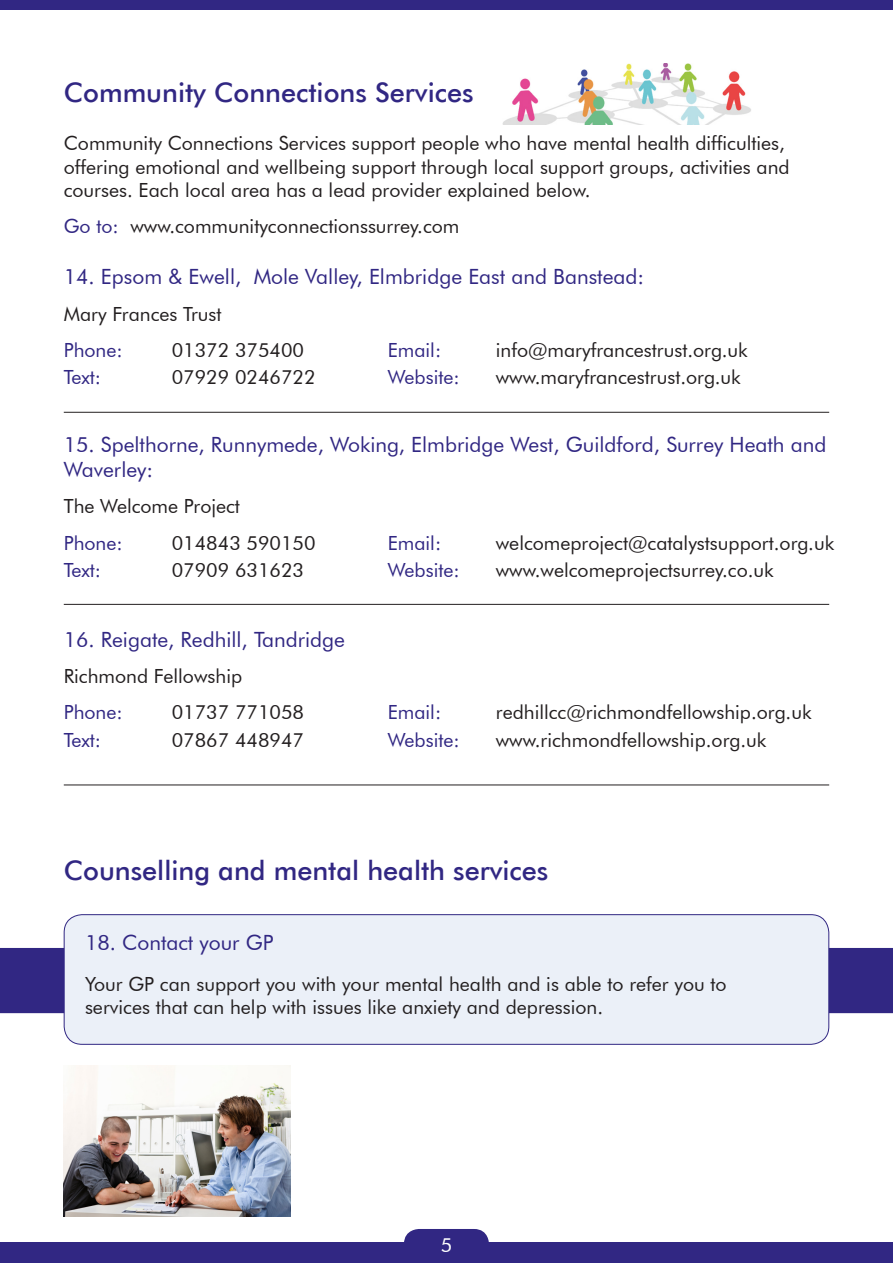
<style>
.page{position:relative;width:893px;height:1263px;background:#fff}
.page>*{position:absolute;margin:0;border:0;box-sizing:border-box;transform-origin:0 0}
.t1{font:500 27px "Futura BT";color:#312783}
.t2{font:21px/25.2px "Futura BT";color:#312783}
.t3{font:19.5px/23.4px "Futura BT";color:#231f20}
.t4{font:19.5px "Futura BT";color:#312783}
.t5{font:19.5px "Futura BT";color:#fff}
.s1{color:#312783}
</style>
<div class="page">
<div style="left:0;top:0;width:893px;height:10px;background:#312783"></div>
<div style="left:0;top:1242px;width:893px;height:21px;background:#312783"></div>
<hr style="left:64px;top:412px;width:765px;height:1px;background:#231f20">
<hr style="left:64px;top:604px;width:765px;height:1px;background:#231f20">
<hr style="left:64px;top:784px;width:765px;height:1px;background:#231f20">
<svg style="left:404px;top:1229px;width:85px;height:13px"></svg>
<img style="left:503px;top:64px;width:248px;height:61px">
<div style="left:0;top:948px;width:893px;height:65px;background:#312783"></div>
<div style="left:64px;top:915px;width:765px;height:129px;background:#ebf0f8;border-radius:18px"></div>
<div style="left:64px;top:914px;width:765px;height:131px;border:1px solid #312783;border-radius:18px"></div>
<img style="left:64px;top:1065px;width:227px;height:151px">
<p class="t1" style="left:64px;top:76px;width:411px">Community Connections Services</p>
<p class="t3" style="left:64px;top:132px;width:727px">Community Connections Services support people who have mental health difficulties, offering emotional and wellbeing support through local support groups, activities and courses. Each local area has a lead provider explained below.</p>
<p class="t3" style="left:64px;top:214px;width:397px"><span class="s1">Go to:</span> www.communityconnectionssurrey.com</p>
<p class="t2" style="left:64px;top:264px;width:582px">14. Epsom &amp; Ewell, Mole Valley, Elmbridge East and Banstead:</p>
<p class="t3" style="left:64px;top:302px;width:159px">Mary Frances Trust</p>
<p class="t4" style="left:64px;top:338px;width:60px">Phone:</p>
<p class="t3" style="left:172px;top:338px;width:134px">01372 375400</p>
<p class="t4" style="left:388px;top:338px;width:55px">Email:</p>
<p class="t3" style="left:496px;top:338px;width:254px">info@maryfrancestrust.org.uk</p>
<p class="t4" style="left:64px;top:366px;width:39px">Text:</p>
<p class="t3" style="left:172px;top:365px;width:145px">07929 0246722</p>
<p class="t4" style="left:388px;top:366px;width:73px">Website:</p>
<p class="t3" style="left:496px;top:365px;width:247px">www.maryfrancestrust.org.uk</p>
<p class="t2" style="left:64px;top:432px;width:764px">15. Spelthorne, Runnymede, Woking, Elmbridge West, Guildford, Surrey Heath and<br>Waverley:</p>
<p class="t3" style="left:64px;top:495px;width:178px">The Welcome Project</p>
<p class="t4" style="left:64px;top:531px;width:60px">Phone:</p>
<p class="t3" style="left:172px;top:531px;width:145px">014843 590150</p>
<p class="t4" style="left:388px;top:531px;width:55px">Email:</p>
<p class="t3" style="left:496px;top:531px;width:340px">welcomeproject@catalystsupport.org.uk</p>
<p class="t4" style="left:64px;top:558px;width:39px">Text:</p>
<p class="t3" style="left:172px;top:558px;width:134px">07909 631623</p>
<p class="t4" style="left:388px;top:558px;width:73px">Website:</p>
<p class="t3" style="left:496px;top:558px;width:279px">www.welcomeprojectsurrey.co.uk</p>
<p class="t2" style="left:64px;top:627px;width:283px">16. Reigate, Redhill, Tandridge</p>
<p class="t3" style="left:64px;top:664px;width:180px">Richmond Fellowship</p>
<p class="t4" style="left:64px;top:701px;width:60px">Phone:</p>
<p class="t3" style="left:172px;top:701px;width:134px">01737 771058</p>
<p class="t4" style="left:388px;top:701px;width:55px">Email:</p>
<p class="t3" style="left:496px;top:701px;width:317px">redhillcc@richmondfellowship.org.uk</p>
<p class="t4" style="left:64px;top:728px;width:39px">Text:</p>
<p class="t3" style="left:172px;top:728px;width:134px">07867 448947</p>
<p class="t4" style="left:388px;top:728px;width:73px">Website:</p>
<p class="t3" style="left:496px;top:728px;width:272px">www.richmondfellowship.org.uk</p>
<p class="t1" style="left:64px;top:853px;width:486px">Counselling and mental health services</p>
<p class="t2" style="left:85px;top:930px;width:190px">18. Contact your GP</p>
<p class="t3" style="left:85px;top:972px;width:643px">Your GP can support you with your mental health and is able to refer you to</p>
<p class="t3" style="left:85px;top:995px;width:520px">services that can help with issues like anxiety and depression.</p>
<p class="t5" style="left:441px;top:1233px;width:13px">5</p>
</div>
